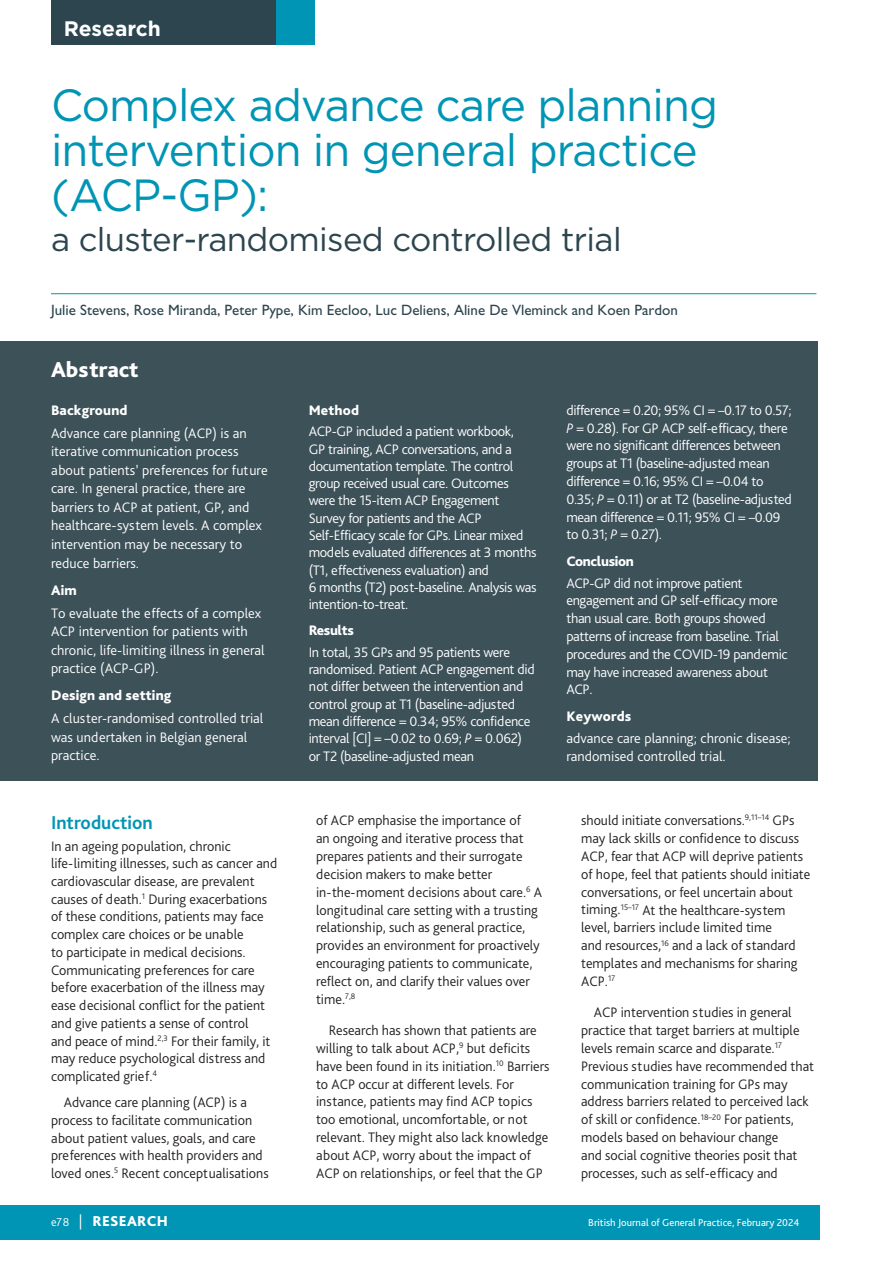
<style>
.page{position:relative;width:893px;height:1263px;background:#fff}
.page>*{position:absolute;margin:0;border:0;box-sizing:border-box;transform-origin:0 0}
.t1{font:45px/45px "Gotham";letter-spacing:-.02em;color:#0095b4}
.t2{font:33px "Gotham";letter-spacing:-.02em;color:#2c454e}
.t3{font:800 22.5px "Bliss Pro";color:#fff}
.t4{font:700 21px "Gotham";color:#fff}
.t5{font:700 19.5px "Bliss Pro";color:#0095b4}
.t6{font:15px "Gill Sans";color:#2c454e}
.t7{font:800 15px "Bliss Pro";letter-spacing:.015em;color:#fff}
.t8{font:300 14.4px/17.9px "Bliss Pro";color:#231f20}
.t9{font:300 14.4px/17.2px "Bliss Pro";letter-spacing:-.025em;color:#fff}
.t10{font:300 14.4px/18.6px "Bliss Pro";color:#fff}
.t11{font:800 14.4px "Bliss Pro";letter-spacing:.01em;color:#fff}
.t12{font:800 14.4px "Bliss Pro";letter-spacing:-.025em;color:#fff}
.t13{font:10.5px "Bliss Pro";color:#fff}
.s1{font-style:italic}
.s2{font-weight:300;font-size:12px}
.s3{font-weight:300}
</style>
<div class="page">
<div style="left:51px;top:0;width:225px;height:45px;background:#2c454e"></div>
<div style="left:276px;top:0;width:39px;height:45px;background:#0095b4"></div>
<hr style="left:51px;top:293px;width:765px;height:1px;background:#0095b4">
<div style="left:0;top:341px;width:817px;height:440px;background:#3d5159"></div>
<div style="left:0;top:1205px;width:819px;height:34px;background:#0095b4"></div>
<h3 class="t4" style="left:64px;top:15px;width:99px">Research</h3>
<h1 class="t1" style="left:51px;top:82px;width:669px">Complex advance care planning intervention in general practice (ACP-GP):</h1>
<h2 class="t2" style="left:51px;top:218px;width:572px">a cluster-randomised controlled trial</h2>
<p class="t6" style="left:51px;top:302px;width:628px">Julie Stevens, Rose Miranda, Peter Pype, Kim Eecloo, Luc Deliens, Aline De Vleminck and Koen Pardon</p>
<h3 class="t3" style="left:51px;top:355px;width:89px">Abstract</h3>
<p class="t11" style="left:51px;top:401px;width:78px">Background</p>
<p class="t10" style="left:51px;top:423px;width:218px">Advance care planning (ACP) is an iterative communication process about patients’ preferences for future care. In general practice, there are barriers to ACP at patient, GP, and healthcare-system levels. A complex intervention may be necessary to reduce barriers.</p>
<p class="t11" style="left:51px;top:581px;width:27px">Aim</p>
<p class="t10" style="left:51px;top:603px;width:215px">To evaluate the effects of a complex ACP intervention for patients with chronic, life-limiting illness in general practice (ACP-GP).</p>
<p class="t11" style="left:51px;top:687px;width:122px">Design and setting</p>
<p class="t10" style="left:51px;top:709px;width:214px">A cluster-randomised controlled trial was undertaken in Belgian general practice.</p>
<h3 class="t5" style="left:51px;top:810px;width:103px">Introduction</h3>
<p class="t8" style="left:51px;top:836px;width:228px">In an ageing population, chronic life-limiting illnesses, such as cancer and cardiovascular disease, are prevalent causes of death.<sup>1</sup> During exacerbations of these conditions, patients may face complex care choices or be unable<br>to participate in medical decisions.<br>Communicating preferences for care before exacerbation of the illness may ease decisional conflict for the patient and give patients a sense of control<br>and peace of mind.<sup>2,3</sup> For their family, it may reduce psychological distress and complicated grief.<sup>4</sup></p>
<p class="t8" style="left:51px;top:1093px;width:219px;text-indent:13px">Advance care planning (ACP) is a process to facilitate communication about patient values, goals, and care preferences with health providers and loved ones.<sup>5</sup> Recent conceptualisations</p>
<p class="t11" style="left:309px;top:401px;width:52px">Method</p>
<p class="t9" style="left:309px;top:422px;width:229px">ACP-GP included a patient workbook,<br>GP training, ACP conversations, and a documentation template. The control group received usual care. Outcomes were the 15-item ACP Engagement Survey for patients and the ACP Self-Efficacy scale for GPs. Linear mixed models evaluated differences at 3 months (T1, effectiveness evaluation) and<br>6 months (T2) post-baseline. Analysis was intention-to-treat.</p>
<p class="t12" style="left:309px;top:621px;width:47px">Results</p>
<p class="t9" style="left:309px;top:643px;width:227px">In total, 35 GPs and 95 patients were randomised. Patient ACP engagement did not differ between the intervention and control group at T1 (baseline-adjusted mean difference = 0.34; 95% confidence interval [CI] = –0.02 to 0.69; <span class="s1">P</span> = 0.062) or T2 (baseline-adjusted mean</p>
<p class="t9" style="left:566px;top:401px;width:227px;line-height:17.9px">difference = 0.20; 95% CI = –0.17 to 0.57; <span class="s1">P</span> = 0.28). For GP ACP self-efficacy, there were no significant differences between groups at T1 (baseline-adjusted mean difference = 0.16; 95% CI = –0.04 to 0.35; <span class="s1">P</span> = 0.11) or at T2 (baseline-adjusted mean difference = 0.11; 95% CI = –0.09 to 0.31; <span class="s1">P</span> = 0.27).</p>
<p class="t12" style="left:566px;top:552px;width:69px">Conclusion</p>
<p class="t9" style="left:566px;top:574px;width:223px;line-height:17.9px">ACP-GP did not improve patient engagement and GP self-efficacy more than usual care. Both groups showed patterns of increase from baseline. Trial procedures and the COVID-19 pandemic may have increased awareness about<br>ACP.</p>
<p class="t11" style="left:566px;top:707px;width:66px">Keywords</p>
<p class="t10" style="left:566px;top:729px;width:226px;line-height:17.9px">advance care planning; chronic disease; randomised controlled trial.</p>
<p class="t8" style="left:316px;top:811px;width:228px">of ACP emphasise the importance of<br>an ongoing and iterative process that prepares patients and their surrogate decision makers to make better in-the-moment decisions about care.<sup>6</sup> A longitudinal care setting with a trusting relationship, such as general practice, provides an environment for proactively encouraging patients to communicate, reflect on, and clarify their values over time.<sup>7,8</sup></p>
<p class="t8" style="left:316px;top:1021px;width:235px;text-indent:13px">Research has shown that patients are willing to talk about ACP,<sup>9</sup> but deficits have been found in its initiation.<sup>10</sup> Barriers to ACP occur at different levels. For instance, patients may find ACP topics too emotional, uncomfortable, or not relevant. They might also lack knowledge about ACP, worry about the impact of ACP on relationships, or feel that the GP</p>
<p class="t8" style="left:581px;top:811px;width:231px">should initiate conversations.<sup>9,11–14</sup> GPs may lack skills or confidence to discuss ACP, fear that ACP will deprive patients of hope, feel that patients should initiate conversations, or feel uncertain about timing.<sup>15–17</sup> At the healthcare-system level, barriers include limited time<br>and resources,<sup>16</sup> and a lack of standard templates and mechanisms for sharing ACP.<sup>17</sup></p>
<p class="t8" style="left:581px;top:1003px;width:234px;text-indent:13px">ACP intervention studies in general practice that target barriers at multiple levels remain scarce and disparate.<sup>17<br></sup>Previous studies have recommended that communication training for GPs may address barriers related to perceived lack of skill or confidence.<sup>18–20</sup> For patients, models based on behaviour change<br>and social cognitive theories posit that processes, such as self-efficacy and</p>
<p class="t7" style="left:51px;top:1211px;width:118px"><span class="s2">e78</span> <span class="s3">|</span> RESEARCH</p>
<p class="t13" style="left:588px;top:1216px;width:213px">British Journal of General Practice, February 2024</p>
</div>
